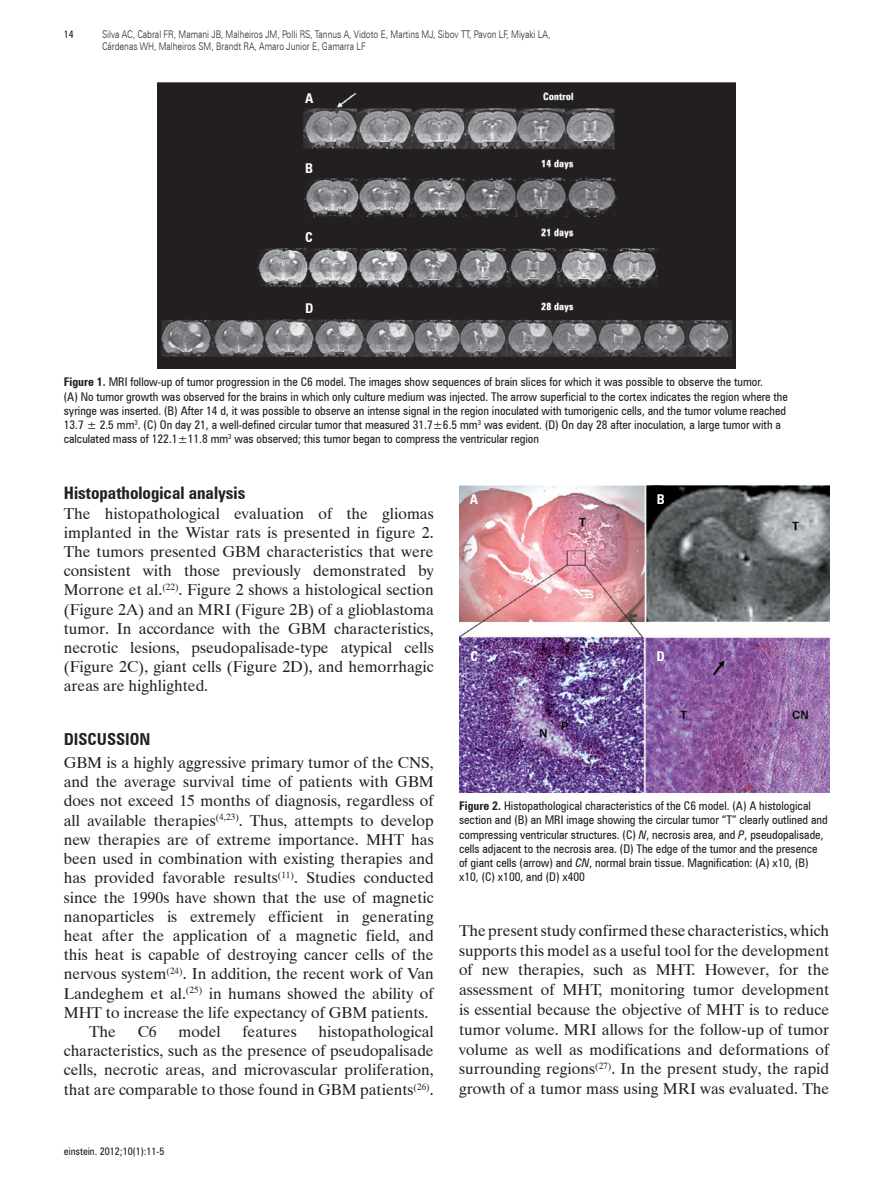
<style>
.page{position:relative;width:893px;height:1191px;background:#fff}
.page>*{position:absolute;margin:0;border:0;box-sizing:border-box;transform-origin:0 0}
.t1{font:700 condensed 17.25px "Zurich BT";color:#231f20}
.t2{font:700 condensed 16.5px "Zurich BT";color:#231f20}
.t3{font:15.75px/19.2px "Dutch 801 BT";color:#231f20;text-align:justify}
.t4{font:700 condensed 13.5px "Zurich BT";color:#fff}
.t5{font:condensed 12px/14.2px "Zurich BT";color:#231f20}
.t6{font:300 10.5px/12.6px "Zurich BT";color:#231f20;scale:.8 1}
.t7{font:condensed 10.5px "Zurich BT";color:#231f20}
.s1{font-weight:700}
.s2{font-style:italic}
</style>
<div class="page">
<img style="left:158px;top:83px;width:577px;height:286px">
<img style="left:459px;top:485px;width:370px;height:307px">
<p class="t7" style="left:64px;top:28px;width:12px">14</p>
<p class="t6" style="left:102px;top:28px;width:562px">Silva AC, Cabral FR, Mamani JB, Malheiros JM, Polli RS, Tannus A, Vidoto E, Martins MJ, Sibov TT, Pavon LF, Miyaki LA,<br>Cárdenas WH, Malheiros SM, Brandt RA, Amaro Junior E, Gamarra LF</p>
<p class="t4" style="left:305px;top:90px;width:10px">A</p>
<p class="t4" style="left:305px;top:160px;width:8px">B</p>
<p class="t4" style="left:305px;top:229px;width:9px">C</p>
<p class="t4" style="left:305px;top:300px;width:10px">D</p>
<p class="t5" style="left:64px;top:375px;width:726px"><span class="s1">Figure 1.</span> MRI follow-up of tumor progression in the C6 model. The images show sequences of brain slices for which it was possible to observe the tumor.<br>(A) No tumor growth was observed for the brains in which only culture medium was injected. The arrow superficial to the cortex indicates the region where the syringe was inserted. (B) After 14 d, it was possible to observe an intense signal in the region inoculated with tumorigenic cells, and the tumor volume reached 13.7 ± 2.5 mm<sup>3</sup>. (C) On day 21, a well-defined circular tumor that measured 31.7±6.5 mm<sup>3</sup> was evident. (D) On day 28 after inoculation, a large tumor with a calculated mass of 122.1±11.8 mm<sup>3</sup> was observed; this tumor began to compress the ventricular region</p>
<p class="t1" style="left:64px;top:482px;width:183px">Histopathological analysis</p>
<p class="t3" style="left:64px;top:503px;width:371px">The histopathological evaluation of the gliomas implanted in the Wistar rats is presented in figure 2.<br>The tumors presented GBM characteristics that were consistent with those previously demonstrated by Morrone et al.<sup>(22)</sup>. Figure 2 shows a histological section (Figure 2A) and an MRI (Figure 2B) of a glioblastoma tumor. In accordance with the GBM characteristics, necrotic lesions, pseudopalisade-type atypical cells (Figure 2C), giant cells (Figure 2D), and hemorrhagic areas are highlighted.</p>
<p class="t2" style="left:64px;top:728px;width:88px">DISCUSSION</p>
<p class="t3" style="left:64px;top:753px;width:371px">GBM is a highly aggressive primary tumor of the CNS,</p>
<p class="t3" style="left:64px;top:772px;width:371px">and the average survival time of patients with GBM</p>
<p class="t3" style="left:64px;top:791px;width:371px">does not exceed 15 months of diagnosis, regardless of</p>
<p class="t3" style="left:64px;top:810px;width:371px">all available therapies<sup>(4,23)</sup>. Thus, attempts to develop</p>
<p class="t3" style="left:64px;top:829px;width:371px">new therapies are of extreme importance. MHT has</p>
<p class="t3" style="left:64px;top:849px;width:371px">been used in combination with existing therapies and</p>
<p class="t3" style="left:64px;top:868px;width:371px">has provided favorable results<sup>(11)</sup>. Studies conducted</p>
<p class="t3" style="left:64px;top:887px;width:371px">since the 1990s have shown that the use of magnetic</p>
<p class="t3" style="left:64px;top:906px;width:371px">nanoparticles is extremely efficient in generating</p>
<p class="t3" style="left:64px;top:925px;width:371px">heat after the application of a magnetic field, and</p>
<p class="t3" style="left:64px;top:945px;width:371px">this heat is capable of destroying cancer cells of the</p>
<p class="t3" style="left:64px;top:964px;width:371px">nervous system<sup>(24)</sup>. In addition, the recent work of Van</p>
<p class="t3" style="left:64px;top:983px;width:371px">Landeghem et al.<sup>(25)</sup> in humans showed the ability of</p>
<p class="t3" style="left:64px;top:1002px;width:366px">MHT to increase the life expectancy of GBM patients.</p>
<p class="t3" style="left:89px;top:1021px;width:28px">The</p>
<p class="t3" style="left:138px;top:1021px;width:21px">C6</p>
<p class="t3" style="left:179px;top:1021px;width:44px">model</p>
<p class="t3" style="left:242px;top:1021px;width:56px">features</p>
<p class="t3" style="left:64px;top:1021px;width:371px;text-indent:255px">histopathological characteristics, such as the presence of pseudopalisade cells, necrotic areas, and microvascular proliferation, that are comparable to those found in GBM patients<sup>(26)</sup>.</p>
<p class="t7" style="left:64px;top:1144px;width:102px">einstein. 2012;10(1):11-5</p>
<p class="t4" style="left:470px;top:491px;width:10px">A</p>
<p class="t4" style="left:471px;top:648px;width:9px">C</p>
<p class="t4" style="left:657px;top:491px;width:8px">B</p>
<p class="t4" style="left:656px;top:648px;width:10px">D</p>
<p class="t5" style="left:459px;top:798px;width:370px"><span class="s1">Figure 2.</span> Histopathological characteristics of the C6 model. (A) A histological section and (B) an MRI image showing the circular tumor “T” clearly outlined and compressing ventricular structures. (C) <span class="s2">N</span>, necrosis area, and <span class="s2">P</span>, pseudopalisade, cells adjacent to the necrosis area. (D) The edge of the tumor and the presence of giant cells (arrow) and <span class="s2">CN</span>, normal brain tissue. Magnification: (A) x10, (B) x10, (C) x100, and (D) x400</p>
<p class="t3" style="left:459px;top:920px;width:372px;line-height:19.8px">The present study confirmed these characteristics, which supports this model as a useful tool for the development of new therapies, such as MHT. However, for the assessment of MHT, monitoring tumor development is essential because the objective of MHT is to reduce tumor volume. MRI allows for the follow-up of tumor volume as well as modifications and deformations of surrounding regions<sup>(27)</sup>. In the present study, the rapid growth of a tumor mass using MRI was evaluated. The</p>
</div>
